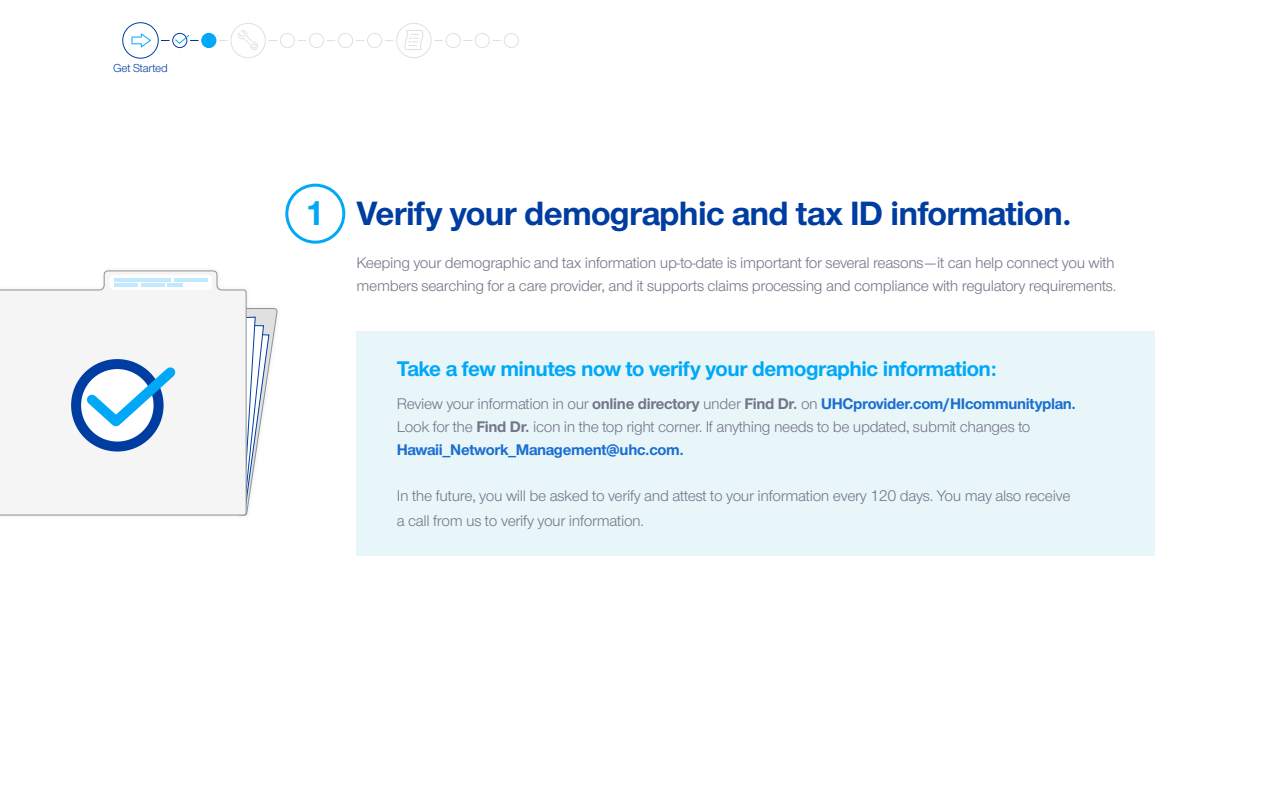
<style>
.page{position:relative;width:1280px;height:800px;background:#fff}
.page>*{position:absolute;margin:0;border:0;box-sizing:border-box;transform-origin:0 0}
.t1{font:700 35px "UHC Sans";letter-spacing:-.02em;color:#003da1}
.t2{font:700 35px "UHC Sans";color:#00a8f7}
.t3{font:700 22px "UHC Sans";letter-spacing:-.02em;color:#00a8f7}
.t4{font:16px/23px "UHC Sans";letter-spacing:-.02em;color:#757588}
.t5{font:12px "UHC Sans";letter-spacing:-.02em;color:#003da1}
.s1{font-weight:700}
.s2{font-weight:700;color:#196ecf}
</style>
<div class="page">
<div style="left:285px;top:184px;width:60px;height:60px;border:3px solid #00a8f7;border-radius:50%"></div>
<div style="left:357px;top:331px;width:798px;height:225px;background:#e8f6fa"></div>
<div style="left:0;top:266px;width:282px;height:254px;background:#000;opacity:.1"></div>
<svg style="left:246px;top:308px;width:32px;height:207px"></svg>
<svg style="left:0;top:271px;width:246px;height:244px"></svg>
<div style="left:110px;top:275px;width:102px;height:15px;background:#fff;border-radius:4px"></div>
<svg style="left:115px;top:278px;width:92px;height:9px"></svg>
<div style="left:71px;top:359px;width:93px;height:93px;border:10px solid #003da1;border-radius:50%"></div>
<svg style="left:78px;top:317px;width:191px;height:193px"></svg>
<hr style="left:180px;top:40px;width:331px;height:1px;background:#e0e0e0">
<hr style="left:145px;top:40px;width:64px;height:1px;background:#003da1">
<div style="left:120px;top:20px;width:41px;height:41px;background:#fff;border-radius:50%"></div>
<div style="left:393px;top:20px;width:41px;height:41px;background:#fff;border-radius:50%"></div>
<div style="left:396px;top:23px;width:36px;height:35px;border:1px solid #e0e0e0;border-radius:50%"></div>
<svg style="left:404px;top:30px;width:20px;height:20px"></svg>
<div style="left:472px;top:30px;width:20px;height:21px;background:#fff;border-radius:50%"></div>
<div style="left:475px;top:33px;width:15px;height:15px;border:1px solid #e0e0e0;border-radius:50%"></div>
<div style="left:501px;top:30px;width:21px;height:21px;background:#fff;border-radius:50%"></div>
<div style="left:504px;top:33px;width:15px;height:15px;border:1px solid #e0e0e0;border-radius:50%"></div>
<div style="left:443px;top:30px;width:20px;height:21px;background:#fff;border-radius:50%"></div>
<div style="left:446px;top:33px;width:15px;height:15px;border:1px solid #e0e0e0;border-radius:50%"></div>
<div style="left:364px;top:30px;width:21px;height:21px;background:#fff;border-radius:50%"></div>
<div style="left:367px;top:33px;width:15px;height:15px;border:1px solid #e0e0e0;border-radius:50%"></div>
<div style="left:335px;top:30px;width:21px;height:21px;background:#fff;border-radius:50%"></div>
<div style="left:338px;top:33px;width:15px;height:15px;border:1px solid #e0e0e0;border-radius:50%"></div>
<div style="left:306px;top:30px;width:21px;height:21px;background:#fff;border-radius:50%"></div>
<div style="left:309px;top:33px;width:15px;height:15px;border:1px solid #e0e0e0;border-radius:50%"></div>
<div style="left:277px;top:30px;width:21px;height:21px;background:#fff;border-radius:50%"></div>
<div style="left:280px;top:33px;width:15px;height:15px;border:1px solid #e0e0e0;border-radius:50%"></div>
<div style="left:122px;top:22px;width:37px;height:37px;border:1px solid #003da1;border-radius:50%"></div>
<svg style="left:132px;top:33px;width:19px;height:14px"></svg>
<div style="left:228px;top:20px;width:41px;height:41px;background:#fff;border-radius:50%"></div>
<div style="left:230px;top:23px;width:36px;height:35px;border:1px solid #e0e0e0;border-radius:50%"></div>
<svg style="left:238px;top:30px;width:20px;height:20px"></svg>
<svg style="left:199px;top:30px;width:20px;height:21px"></svg>
<div style="left:202px;top:33px;width:14px;height:15px;background:#00a8f7;border-radius:50%"></div>
<div style="left:201px;top:33px;width:15px;height:15px;border:1px solid #00a8f7;border-radius:50%"></div>
<svg style="left:170px;top:30px;width:20px;height:21px"></svg>
<div style="left:172px;top:33px;width:15px;height:15px;border:1px solid #003da1;border-radius:50%"></div>
<svg style="left:174px;top:34px;width:16px;height:11px"></svg>
<p class="t5" style="left:113px;top:60px;width:56px">Get Started</p>
<h1 class="t2" style="left:305px;top:190px;width:22px">1</h1>
<h1 class="t1" style="left:357px;top:190px;width:717px">Verify your demographic and tax ID information.</h1>
<p class="t4" style="left:357px;top:251px;width:761px">Keeping your demographic and tax information up-to-date is important for several reasons—it can help connect you with members searching for a care provider, and it supports claims processing and compliance with regulatory requirements.</p>
<h2 class="t3" style="left:397px;top:354px;width:602px">Take a few minutes now to verify your demographic information:</h2>
<p class="t4" style="left:397px;top:392px;width:681px">Review your information in our <span class="s1">online directory</span> under <span class="s1">Find Dr.</span> on <span class="s2">UHCprovider.com/HIcommunityplan.<br></span>Look for the <span class="s1">Find Dr.</span> icon in the top right corner. If anything needs to be updated, submit changes to<br><span class="s2">Hawaii_Network_Management@uhc.com.</span></p>
<p class="t4" style="left:397px;top:482px;width:675px;line-height:25.1px">In the future, you will be asked to verify and attest to your information every 120 days. You may also receive a call from us to verify your information.</p>
</div>
